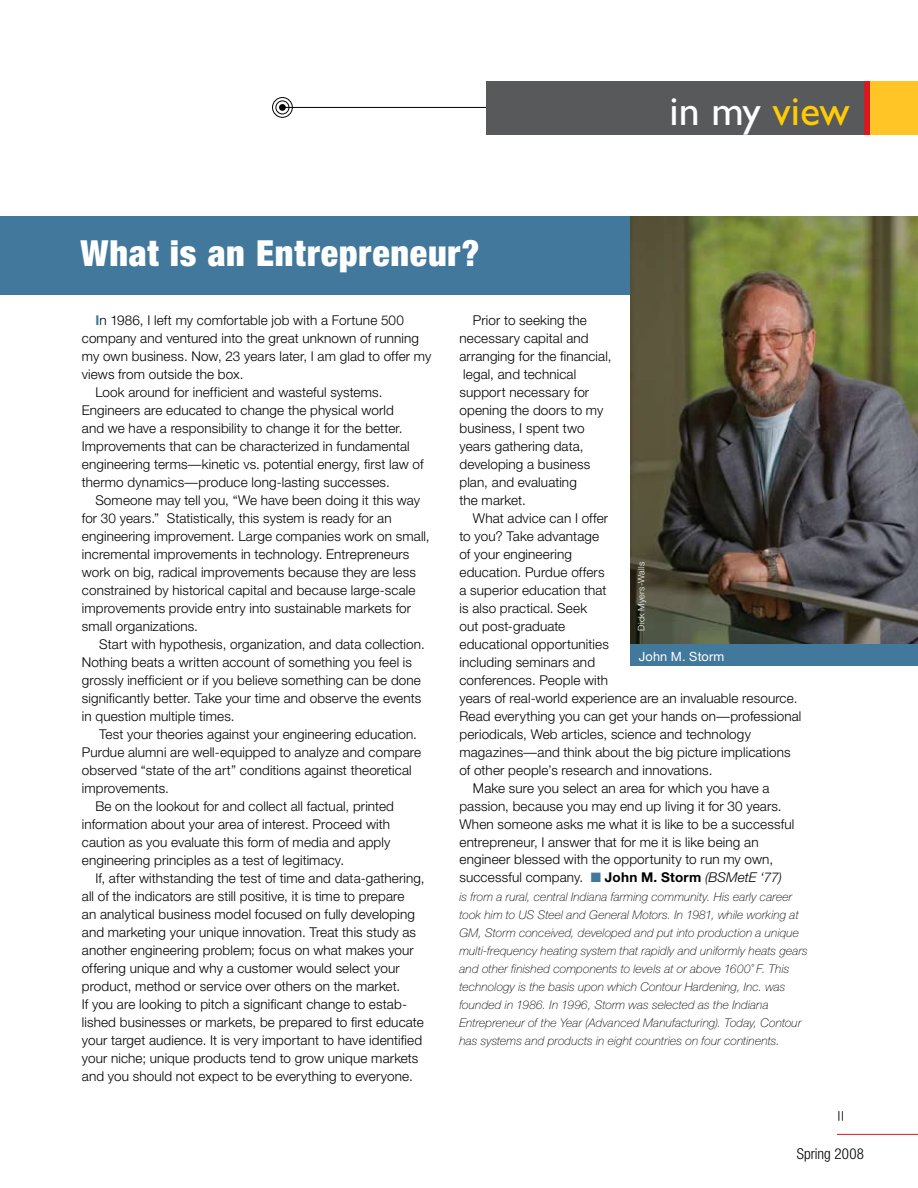
<style>
.page{position:relative;width:918px;height:1188px;background:#fff}
.page>*{position:absolute;margin:0;border:0;box-sizing:border-box;transform-origin:0 0}
.t1{font:42px "Gill Sans";color:#fff}
.t2{font:900 condensed 36px "Helvetica Neue";letter-spacing:.025em;color:#fff}
.t3{font:300 condensed 15px "Helvetica Neue";letter-spacing:.005em;color:#000}
.t4{font:300 15px "SF Grandezza";color:#000}
.t5{font:300 13.5px/18px "Helvetica Neue";letter-spacing:.01em;color:#000}
.t6{font:12.75px "Helvetica Neue";letter-spacing:.01em;color:#fff}
.t7{font:italic 100 12px/18px "Helvetica Neue";letter-spacing:.01em;color:#000}
.t8{font:300 9px "Helvetica Neue";letter-spacing:.025em;color:#fff}
.s1{color:#ffcb05}
.s2{font-weight:700;color:#41789b}
.s3{color:#41789b}
.s4{font-weight:700}
.s5{font-style:italic}
</style>
<div class="page">
<hr style="left:837px;top:1134px;width:81px;height:1px;background:#d71920">
<hr style="left:282px;top:107px;width:636px;height:1px;background:#000">
<div style="left:486px;top:81px;width:379px;height:54px;background:#58595b"></div>
<div style="left:272px;top:97px;width:21px;height:21px;border:1px solid #000;border-radius:50%"></div>
<div style="left:276px;top:101px;width:13px;height:13px;border:1px solid #000;border-radius:50%"></div>
<div style="left:279px;top:104px;width:7px;height:7px;background:#000;border-radius:50%"></div>
<div style="left:869px;top:81px;width:49px;height:54px;background:#ffc425"></div>
<div style="left:864px;top:81px;width:6px;height:54px;background:#d71920"></div>
<div style="left:0;top:216px;width:633px;height:79px;background:#41789b"></div>
<img style="left:630px;top:216px;width:288px;height:428px">
<div style="left:630px;top:644px;width:288px;height:22px;background:#41789b"></div>
<h2 class="t2" style="left:80px;top:231px;width:401px">What is an Entrepreneur?</h2>
<h1 class="t1" style="left:670px;top:87px;width:182px">in my <span class="s1">view</span></h1>
<p class="t5" style="left:95px;top:311px;width:310px"><span class="s2">I</span>n 1986, I left my comfortable job with a Fortune 500</p>
<p class="t5" style="left:82px;top:329px;width:339px">company and ventured into the great unknown of running</p>
<p class="t5" style="left:82px;top:347px;width:351px">my own business. Now, 23 years later, I am glad to offer my</p>
<p class="t5" style="left:82px;top:365px;width:163px">views from outside the box.</p>
<p class="t5" style="left:95px;top:383px;width:289px">Look around for inefficient and wasteful systems.</p>
<p class="t5" style="left:82px;top:401px;width:314px">Engineers are educated to change the physical world</p>
<p class="t5" style="left:82px;top:419px;width:322px">and we have a responsibility to change it for the better.</p>
<p class="t5" style="left:82px;top:437px;width:329px">Improvements that can be characterized in fundamental</p>
<p class="t5" style="left:82px;top:455px;width:343px">engineering terms—kinetic vs. potential energy, first law of</p>
<p class="t5" style="left:82px;top:473px;width:309px">thermo dynamics—produce long-lasting successes.</p>
<p class="t5" style="left:95px;top:491px;width:326px">Someone may tell you, “We have been doing it this way</p>
<p class="t5" style="left:82px;top:509px;width:311px">for 30 years.” Statistically, this system is ready for an</p>
<p class="t5" style="left:82px;top:527px;width:349px">engineering improvement. Large companies work on small,</p>
<p class="t5" style="left:82px;top:545px;width:329px">incremental improvements in technology. Entrepreneurs</p>
<p class="t5" style="left:82px;top:563px;width:336px">work on big, radical improvements because they are less</p>
<p class="t5" style="left:82px;top:581px;width:335px">constrained by historical capital and because large-scale</p>
<p class="t5" style="left:82px;top:599px;width:331px">improvements provide entry into sustainable markets for</p>
<p class="t5" style="left:82px;top:617px;width:118px">small organizations.</p>
<p class="t5" style="left:99px;top:635px;width:327px">Start with hypothesis, organization, and data collection.</p>
<p class="t5" style="left:82px;top:653px;width:332px">Nothing beats a written account of something you feel is</p>
<p class="t5" style="left:82px;top:671px;width:341px">grossly inefficient or if you believe something can be done</p>
<p class="t5" style="left:82px;top:689px;width:341px">significantly better. Take your time and observe the events</p>
<p class="t5" style="left:82px;top:707px;width:154px">in question multiple times.</p>
<p class="t5" style="left:99px;top:725px;width:319px">Test your theories against your engineering education.</p>
<p class="t5" style="left:82px;top:743px;width:341px">Purdue alumni are well-equipped to analyze and compare</p>
<p class="t5" style="left:82px;top:761px;width:331px">observed “state of the art” conditions against theoretical</p>
<p class="t5" style="left:82px;top:779px;width:89px">improvements.</p>
<p class="t5" style="left:95px;top:797px;width:300px">Be on the lookout for and collect all factual, printed</p>
<p class="t5" style="left:82px;top:815px;width:310px">information about your area of interest. Proceed with</p>
<p class="t5" style="left:82px;top:833px;width:310px">caution as you evaluate this form of media and apply</p>
<p class="t5" style="left:82px;top:851px;width:264px">engineering principles as a test of legitimacy.</p>
<p class="t5" style="left:95px;top:869px;width:331px">If, after withstanding the test of time and data-gathering,</p>
<p class="t5" style="left:82px;top:887px;width:324px">all of the indicators are still positive, it is time to prepare</p>
<p class="t5" style="left:82px;top:905px;width:335px">an analytical business model focused on fully developing</p>
<p class="t5" style="left:82px;top:923px;width:336px">and marketing your unique innovation. Treat this study as</p>
<p class="t5" style="left:82px;top:941px;width:334px">another engineering problem; focus on what makes your</p>
<p class="t5" style="left:82px;top:959px;width:319px">offering unique and why a customer would select your</p>
<p class="t5" style="left:82px;top:977px;width:320px">product, method or service over others on the market.</p>
<p class="t5" style="left:82px;top:995px;width:327px">If you are looking to pitch a significant change to estab-</p>
<p class="t5" style="left:82px;top:1013px;width:343px">lished businesses or markets, be prepared to first educate</p>
<p class="t5" style="left:82px;top:1031px;width:342px">your target audience. It is very important to have identified</p>
<p class="t5" style="left:82px;top:1049px;width:338px">your niche; unique products tend to grow unique markets</p>
<p class="t5" style="left:82px;top:1067px;width:332px">and you should not expect to be everything to everyone.</p>
<p class="t5" style="left:459px;top:311px;width:154px;text-indent:14px">Prior to seeking the necessary capital and arranging for the financial, legal, and technical support necessary for opening the doors to my business, I spent two years gathering data, developing a business plan, and evaluating<br>the market.</p>
<p class="t5" style="left:473px;top:508px;width:137px">What advice can I offer</p>
<p class="t5" style="left:459px;top:526px;width:141px">to you? Take advantage</p>
<p class="t5" style="left:459px;top:544px;width:114px">of your engineering</p>
<p class="t5" style="left:459px;top:562px;width:147px">education. Purdue offers</p>
<p class="t5" style="left:459px;top:580px;width:149px">a superior education that</p>
<p class="t5" style="left:459px;top:598px;width:129px">is also practical. Seek</p>
<p class="t5" style="left:459px;top:616px;width:107px">out post-graduate</p>
<p class="t5" style="left:459px;top:634px;width:151px">educational opportunities</p>
<p class="t5" style="left:459px;top:652px;width:137px">including seminars and</p>
<p class="t5" style="left:459px;top:670px;width:150px">conferences. People with</p>
<p class="t5" style="left:459px;top:688px;width:339px">years of real-world experience are an invaluable resource.</p>
<p class="t5" style="left:459px;top:706px;width:343px">Read everything you can get your hands on—professional</p>
<p class="t5" style="left:459px;top:724px;width:293px">periodicals, Web articles, science and technology</p>
<p class="t5" style="left:459px;top:742px;width:333px">magazines—and think about the big picture implications</p>
<p class="t5" style="left:459px;top:760px;width:255px">of other people’s research and innovations.</p>
<p class="t5" style="left:473px;top:778px;width:298px">Make sure you select an area for which you have a</p>
<p class="t5" style="left:459px;top:796px;width:324px">passion, because you may end up living it for 30 years.</p>
<p class="t5" style="left:459px;top:814px;width:336px">When someone asks me what it is like to be a successful</p>
<p class="t5" style="left:459px;top:832px;width:301px">entrepreneur, I answer that for me it is like being an</p>
<p class="t5" style="left:459px;top:850px;width:315px">engineer blessed with the opportunity to run my own,</p>
<p class="t5" style="left:459px;top:868px;width:324px">successful company. <span class="s3">■</span> <span class="s4">John M. Storm</span> <span class="s5">(BSMetE ‘77)</span></p>
<p class="t7" style="left:459px;top:887px;width:350px">is from a rural, central Indiana farming community. His early career took him to US Steel and General Motors. In 1981, while working at GM, Storm conceived, developed and put into production a unique multi-frequency heating system that rapidly and uniformly heats gears and other finished components to levels at or above 1600˚ F. This technology is the basis upon which Contour Hardening, Inc. was founded in 1986. In 1996, Storm was selected as the Indiana Entrepreneur of the Year (Advanced Manufacturing). Today, Contour has systems and products in eight countries on four continents.</p>
<p class="t8" style="left:636px;top:631px;width:71px;rotate:-90deg">Dick Myers-Walls</p>
<p class="t6" style="left:639px;top:649px;width:87px">John M. Storm</p>
<p class="t4" style="left:837px;top:1107px;width:9px">11</p>
<p class="t3" style="left:797px;top:1146px;width:69px">Spring 2008</p>
</div>
